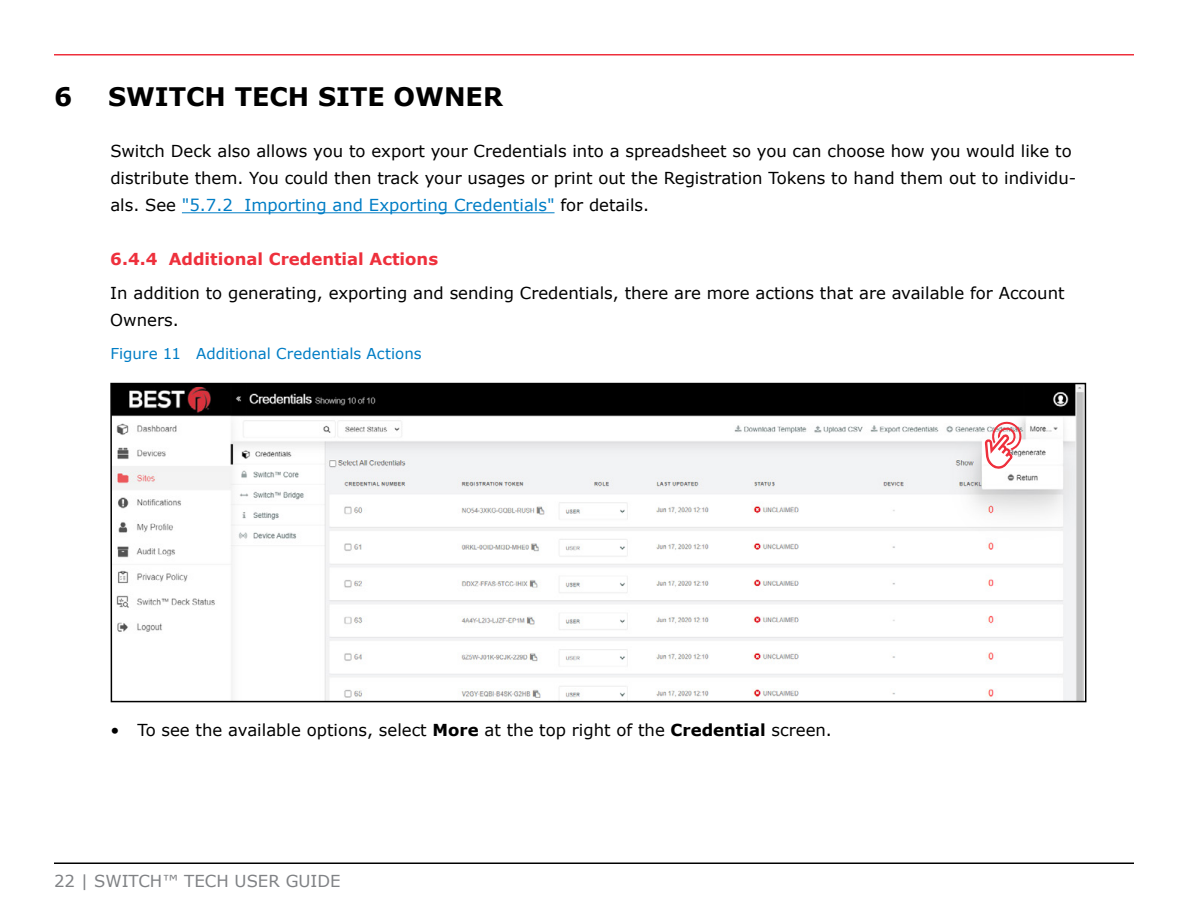
<style>
.page{position:relative;width:1188px;height:918px;background:#fff}
.page>*{position:absolute;margin:0;border:0;box-sizing:border-box;transform-origin:0 0}
.t1{font:700 25.5px "Verdana";color:#000}
.t2{font:16.5px/27px "Verdana";color:#000}
.t3{font:700 16.5px "Verdana";color:#ee303c}
.t4{font:16.5px "Verdana";color:#808285}
.t5{font:15px "Verdana";color:#007dc5}
.s1{color:#007dc5}
.s2{font-weight:700}
</style>
<div class="page">
<hr style="left:54px;top:54px;width:1080px;height:2px;background:#ee303c">
<hr style="left:54px;top:862px;width:1080px;height:2px;background:#000">
<hr style="left:182px;top:212px;width:373px;height:1px;background:#007dc5">
<img style="left:113px;top:386px;width:970px;height:313px">
<div style="left:110px;top:383px;width:976px;height:319px;border:2px solid #000"></div>
<svg style="left:985px;top:420px;width:38px;height:49px"></svg>
<h1 class="t1" style="left:54px;top:80px;width:20px">6</h1>
<h1 class="t1" style="left:108px;top:80px;width:396px">SWITCH TECH SITE OWNER</h1>
<p class="t2" style="left:110px;top:138px;width:968px">Switch Deck also allows you to export your Credentials into a spreadsheet so you can choose how you would like to distribute them. You could then track your usages or print out the Registration Tokens to hand them out to individu&shy;als. See <span class="s1">"5.7.2 Importing and Exporting Credentials"</span> for details.</p>
<p class="t3" style="left:110px;top:249px;width:329px">6.4.4 Additional Credential Actions</p>
<p class="t2" style="left:110px;top:280px;width:956px">In addition to generating, exporting and sending Credentials, there are more actions that are available for Account<br>Owners.</p>
<p class="t5" style="left:110px;top:344px;width:313px">Figure 11 Additional Credentials Actions</p>
<p class="t2" style="left:110px;top:717px;width:723px">• To see the available options, select <span class="s2">More</span> at the top right of the <span class="s2">Credential</span> screen.</p>
<p class="t4" style="left:54px;top:871px;width:288px">22 | SWITCH™ TECH USER GUIDE</p>
</div>
